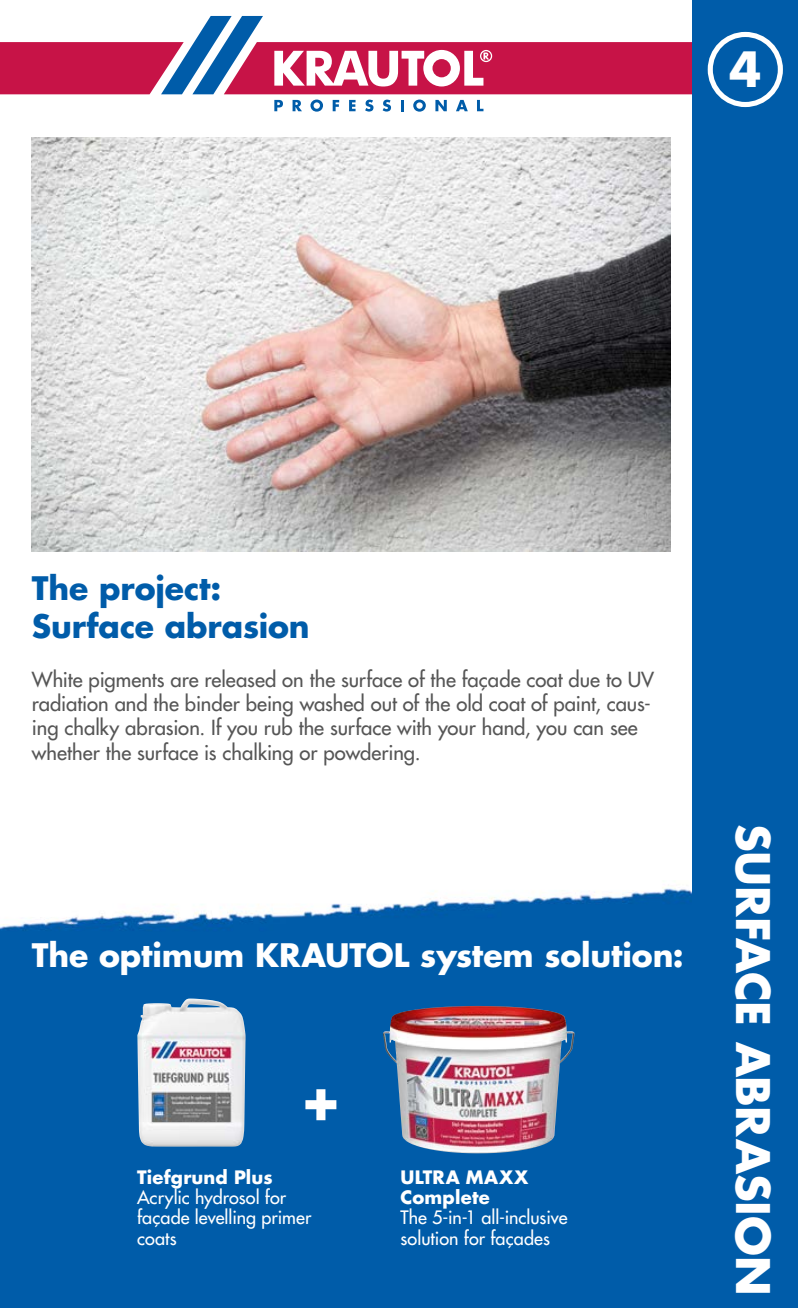
<style>
.page{position:relative;width:798px;height:1308px;background:#fff}
.page>*{position:absolute;margin:0;border:0;box-sizing:border-box;transform-origin:0 0}
.t1{font:700 60.3px "Futura LT";color:#fff}
.t2{font:700 47.25px "Futura LT";color:#fff}
.t3{font:700 45px "Futura LT";letter-spacing:-.005em;color:#fff}
.t4{font:700 31.5px "Futura LT";letter-spacing:-.005em;color:#fff}
.t5{font:700 31.5px/37.8px "Futura LT";letter-spacing:-.005em;color:#005ca9}
.t6{font:500 20.25px/24.3px "Futura Std";color:#565656}
.t7{font:500 18px/20.2px "Futura Std";letter-spacing:.005em;color:#fff}
.t8{font:700 18px/20.2px "Futura LT";letter-spacing:.01em;color:#fff}
</style>
<div class="page">
<img style="left:0;top:887px;width:692px;height:420px">
<img style="left:32px;top:137px;width:638px;height:415px">
<svg style="left:0;top:16px;width:692px;height:78px"></svg>
<svg style="left:274px;top:100px;width:9px;height:11px"></svg>
<svg style="left:292px;top:100px;width:10px;height:11px"></svg>
<svg style="left:310px;top:100px;width:13px;height:12px"></svg>
<svg style="left:332px;top:100px;width:7px;height:11px"></svg>
<svg style="left:349px;top:100px;width:6px;height:11px"></svg>
<svg style="left:365px;top:100px;width:8px;height:12px"></svg>
<svg style="left:382px;top:100px;width:9px;height:12px"></svg>
<svg style="left:401px;top:100px;width:2px;height:11px"></svg>
<svg style="left:413px;top:100px;width:12px;height:12px"></svg>
<svg style="left:435px;top:100px;width:11px;height:11px"></svg>
<svg style="left:456px;top:100px;width:11px;height:11px"></svg>
<svg style="left:477px;top:100px;width:6px;height:11px"></svg>
<img style="left:382px;top:1006px;width:192px;height:147px">
<img style="left:137px;top:998px;width:108px;height:148px">
<div style="left:692px;top:0;width:105px;height:1307px;background:#005ca9"></div>
<div style="left:707px;top:32px;width:75px;height:75px;border:5px solid #fff;border-radius:50%"></div>
<h2 class="t2" style="left:728px;top:37px;width:34px">4</h2>
<h3 class="t5" style="left:32px;top:569px;width:279px">The project:<br>Surface abrasion</h3>
<p class="t6" style="left:32px;top:667px;width:623px">White pigments are released on the surface of the façade coat due to UV radiation and the binder being washed out of the old coat of paint, caus&shy;ing chalky abrasion. If you rub the surface with your hand, you can see whether the surface is chalking or powdering.</p>
<h3 class="t4" style="left:32px;top:934px;width:653px">The optimum KRAUTOL system solution:</h3>
<h1 class="t1" style="left:300px;top:1057px;width:43px">+</h1>
<p class="t8" style="left:137px;top:1166px;width:137px">Tiefgrund Plus</p>
<p class="t7" style="left:137px;top:1187px;width:176px">Acrylic hydrosol for façade levelling primer coats</p>
<p class="t8" style="left:400px;top:1166px;width:129px">ULTRA MAXX<br>Complete</p>
<p class="t7" style="left:400px;top:1207px;width:169px">The 5-in-1 all-inclusive solution for façades</p>
<h3 class="t3" style="left:776px;top:784px;width:501px;rotate:90deg">OBERFLÄCHENABRIEB</h3>
<h3 class="t3" style="left:782px;top:824px;width:473px;rotate:90deg">SURFACE ABRASION</h3>
</div>
